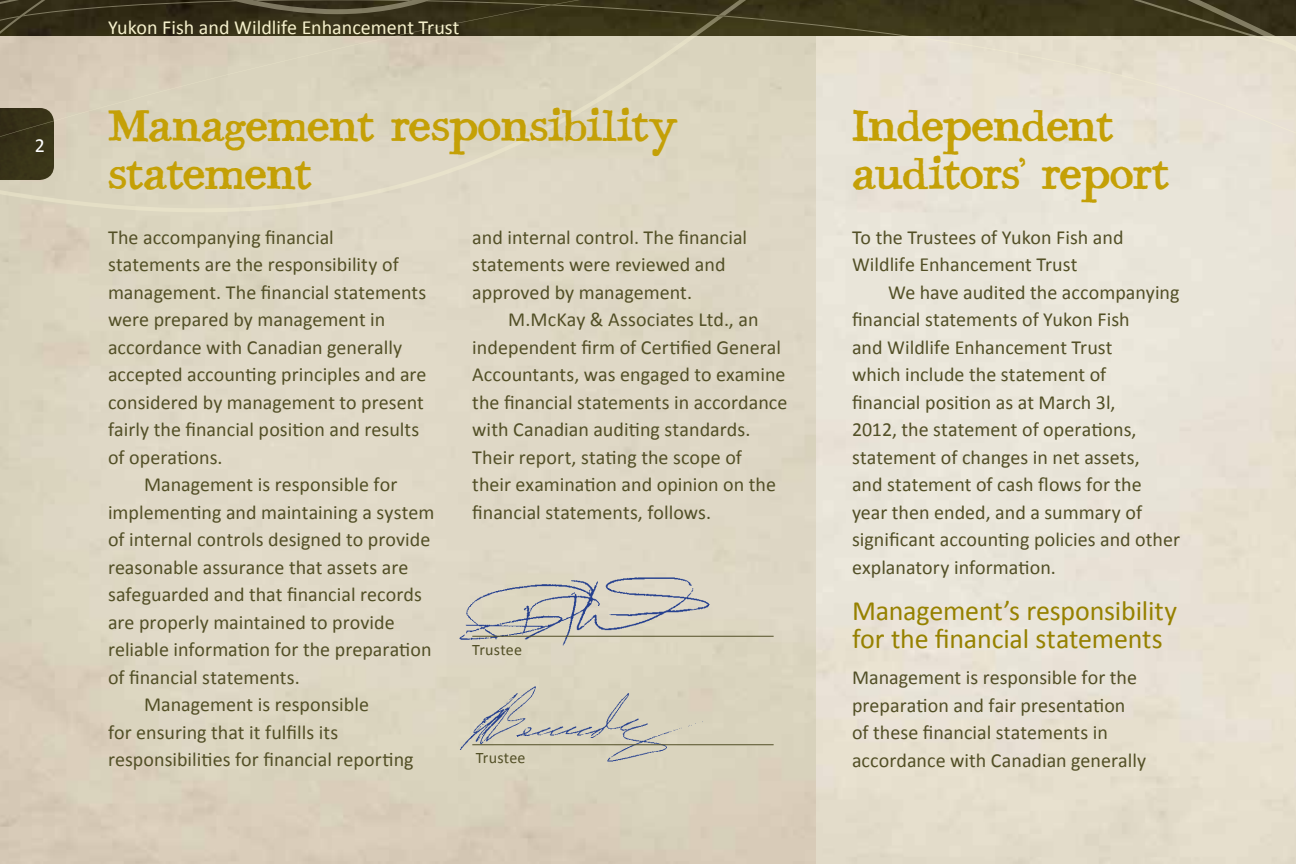
<style>
.page{position:relative;width:1296px;height:864px;background:#fff}
.page>*{position:absolute;margin:0;border:0;box-sizing:border-box;transform-origin:0 0}
.t1{font:44px/48px "Bodoni Hand";letter-spacing:-.025em;color:#c4a006}
.t2{font:28px/28px "Calibri";letter-spacing:-.01em;color:#968100}
.t3{font:20px/27.6px "Calibri";color:#524f26}
.t4{font:20px "Calibri";color:#f6f1cd}
.t5{font:20px "Calibri";color:#fff}
.t6{font:16px "Calibri";letter-spacing:.015em;color:#524f26}
</style>
<div class="page">
<img style="left:459px;top:577px;width:250px;height:71px">
<img style="left:459px;top:685px;width:281px;height:77px">
<svg style="left:0;top:247px;width:1296px;height:31px;background:#e1dbcb"></svg>
<svg style="left:0;top:0;width:1296px;height:247px;background:#c5bfac"></svg>
<hr style="left:472px;top:636px;width:302px;height:1px;background:#524f26">
<hr style="left:472px;top:744px;width:302px;height:1px;background:#524f26">
<p class="t5" style="left:35px;top:132px;width:12px">2</p>
<p class="t4" style="left:108px;top:15px;width:353px">Yukon Fish and Wildlife Enhancement Trust</p>
<h1 class="t1" style="left:108px;top:107px;width:572px">Management responsibility statement</h1>
<p class="t3" style="left:108px;top:223px;width:320px">The accompanying financial statements are the responsibility of management. The financial statements were prepared by management in accordance with Canadian generally accepted accounting principles and are considered by management to present fairly the financial position and results of operations.</p>
<p class="t3" style="left:144px;top:471px;width:255px">Management is responsible for</p>
<p class="t3" style="left:108px;top:498px;width:328px">implementing and maintaining a system</p>
<p class="t3" style="left:108px;top:526px;width:324px">of internal controls designed to provide</p>
<p class="t3" style="left:108px;top:553px;width:302px">reasonable assurance that assets are</p>
<p class="t3" style="left:108px;top:581px;width:315px">safeguarded and that financial records</p>
<p class="t3" style="left:108px;top:608px;width:288px">are properly maintained to provide</p>
<p class="t3" style="left:108px;top:636px;width:325px">reliable information for the preparation</p>
<p class="t3" style="left:108px;top:663px;width:193px">of financial statements.</p>
<p class="t3" style="left:144px;top:691px;width:227px">Management is responsible</p>
<p class="t3" style="left:108px;top:718px;width:232px">for ensuring that it fulfills its</p>
<p class="t3" style="left:108px;top:746px;width:307px">responsibilities for financial reporting</p>
<p class="t3" style="left:472px;top:223px;width:276px">and internal control. The financial statements were reviewed and approved by management.</p>
<p class="t3" style="left:472px;top:306px;width:317px;text-indent:36px">M.McKay &amp; Associates Ltd., an independent firm of Certified General Accountants, was engaged to examine the financial statements in accordance with Canadian auditing standards.<br>Their report, stating the scope of<br>their examination and opinion on the financial statements, follows.</p>
<p class="t6" style="left:472px;top:639px;width:51px">Trustee</p>
<p class="t6" style="left:476px;top:748px;width:51px">Trustee</p>
<h1 class="t1" style="left:852px;top:107px;width:319px">Independent auditors’ report</h1>
<p class="t3" style="left:852px;top:223px;width:273px">To the Trustees of Yukon Fish and<br>Wildlife Enhancement Trust</p>
<p class="t3" style="left:852px;top:278px;width:330px;text-indent:36px">We have audited the accompanying financial statements of Yukon Fish<br>and Wildlife Enhancement Trust<br>which include the statement of<br>financial position as at March 3l,<br>2012, the statement of operations, statement of changes in net assets,<br>and statement of cash flows for the year then ended, and a summary of significant accounting policies and other explanatory information.</p>
<h2 class="t2" style="left:852px;top:596px;width:327px">Management’s responsibility for the financial statements</h2>
<p class="t3" style="left:852px;top:664px;width:296px">Management is responsible for the preparation and fair presentation of these financial statements in accordance with Canadian generally</p>
</div>
